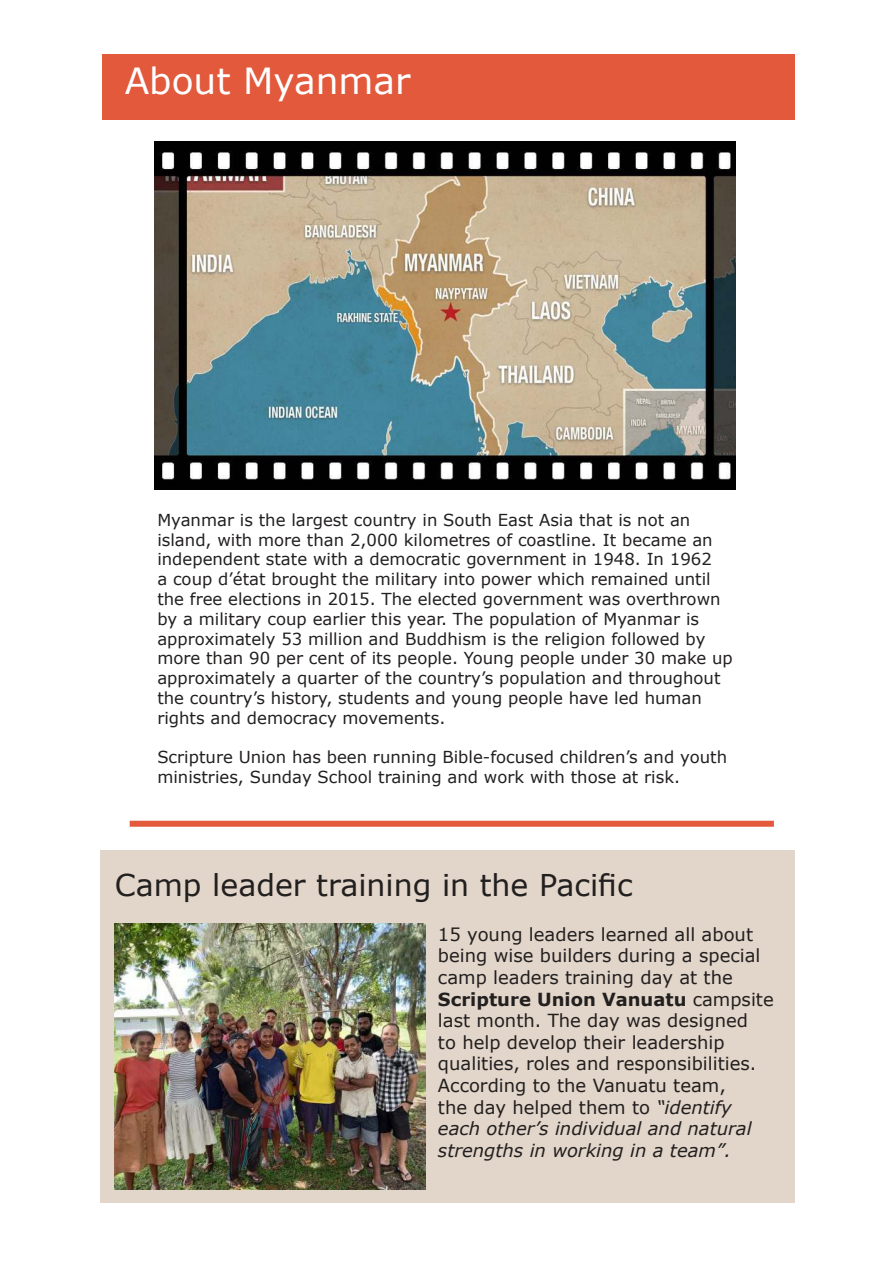
<style>
.page{position:relative;width:893px;height:1263px;background:#fff}
.page>*{position:absolute;margin:0;border:0;box-sizing:border-box;transform-origin:0 0}
.t1{font:36px "Verdana";color:#fff}
.t2{font:30px "Verdana";color:#221f1f}
.t3{font:18px/21.6px "Verdana";color:#221f1f}
.t4{font:16.5px/19.8px "Verdana";color:#221f1f}
.s1{font-weight:700}
.s2{font-style:italic}
</style>
<div class="page">
<div style="left:102px;top:54px;width:692px;height:65px;background:#e2593c"></div>
<div style="left:130px;top:821px;width:644px;height:6px;background:#e2593c"></div>
<div style="left:101px;top:850px;width:694px;height:353px;background:#e2d5c9"></div>
<img style="left:155px;top:142px;width:581px;height:347px">
<img style="left:115px;top:923px;width:310px;height:266px">
<h1 class="t1" style="left:125px;top:65px;width:287px">About Myanmar</h1>
<p class="t4" style="left:157px;top:511px;width:577px">Myanmar is the largest country in South East Asia that is not an island, with more than 2,000 kilometres of coastline. It became an independent state with a democratic government in 1948. In 1962<br>a coup d’état brought the military into power which remained until the free elections in 2015. The elected government was overthrown by a military coup earlier this year. The population of Myanmar is approximately 53 million and Buddhism is the religion followed by more than 90 per cent of its people. Young people under 30 make up approximately a quarter of the country’s population and throughout the country’s history, students and young people have led human rights and democracy movements.</p>
<p class="t4" style="left:157px;top:748px;width:571px">Scripture Union has been running Bible-focused children’s and youth ministries, Sunday School training and work with those at risk.</p>
<h2 class="t2" style="left:115px;top:865px;width:519px">Camp leader training in the Pacific</h2>
<p class="t3" style="left:438px;top:924px;width:337px">15 young leaders learned all about being wise builders during a special camp leaders training day at the <span class="s1">Scripture Union Vanuatu</span> campsite last month. The day was designed<br>to help develop their leadership qualities, roles and responsibilities.<br>According to the Vanuatu team,<br>the day helped them to <span class="s2">“identify each other’s individual and natural strengths in working in a team”.</span></p>
</div>
